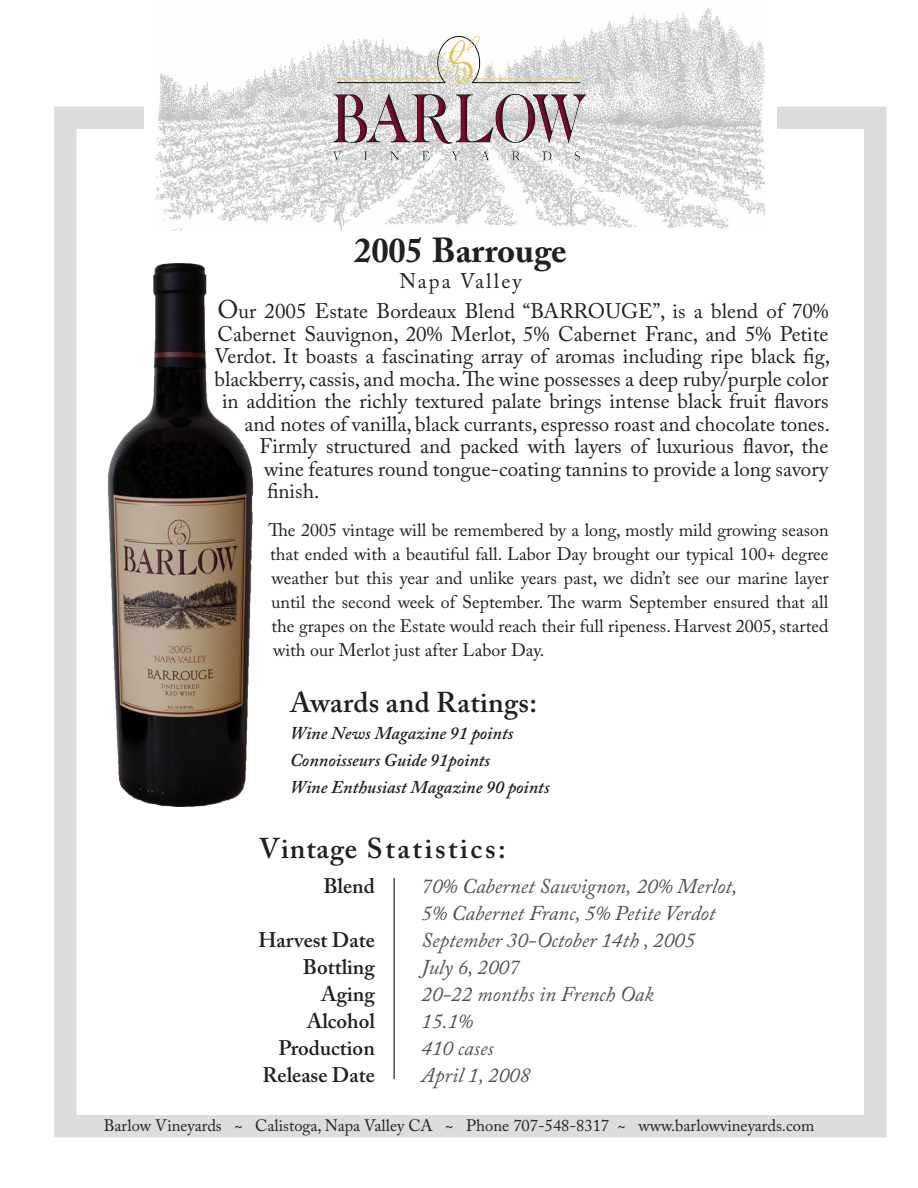
<style>
.page{position:relative;width:918px;height:1188px;background:#fff}
.page>*{position:absolute;margin:0;border:0;box-sizing:border-box;transform-origin:0 0}
.t1{font:700 34.5px "Adobe Caslon Pro";color:#231f20}
.t2{font:600 28.5px "Adobe Caslon Pro";letter-spacing:.09em;color:#231f20}
.t3{font:600 28.5px "Adobe Caslon Pro";letter-spacing:.01em;color:#231f20}
.t4{font:21px "Adobe Caslon Pro";color:#231f20}
.t5{font:italic 21px/27px "Adobe Caslon Pro";color:#505052}
.t6{font:600 21px "Adobe Caslon Pro";color:#231f20}
.t7{font:21px "Adobe Caslon Pro";letter-spacing:.1em;color:#231f20}
.t8{font:18px/24px "Adobe Caslon Pro";color:#231f20;text-align:justify}
.t9{font:italic 600 18px "Adobe Caslon Pro";color:#231f20}
.t10{font:16.5px "Adobe Caslon Pro";color:#231f20}
.s1{font-size:25.5px}
</style>
<div class="page">
<img style="left:107px;top:263px;width:147px;height:544px">
<div style="left:54px;top:106px;width:832px;height:1031px;border:22px solid #dedddc"></div>
<div style="left:144px;top:0;width:633px;height:230px;background:#fff"></div>
<img style="left:153px;top:8px;width:612px;height:222px">
<img style="left:328px;top:32px;width:262px;height:133px">
<hr style="left:393px;top:878px;width:2px;height:201px;background:#505052">
<p class="t1" style="left:354px;top:230px;width:214px">2005 Barrouge</p>
<p class="t7" style="left:399px;top:268px;width:124px">Napa Valley</p>
<p class="t4" style="left:218px;top:299px;width:613px"><span class="s1">O</span>ur 2005 Estate Bordeaux Blend “BARROUGE”, is a blend of 70%</p>
<p class="t4" style="left:218px;top:321px;width:613px">Cabernet Sauvignon, 20% Merlot, 5% Cabernet Franc, and 5% Petite</p>
<p class="t4" style="left:214px;top:344px;width:617px">Verdot. It boasts a fascinating array of aromas including ripe black fig,</p>
<p class="t4" style="left:214px;top:366px;width:616px">blackberry, cassis, and mocha. The wine possesses a deep ruby/purple color</p>
<p class="t4" style="left:222px;top:389px;width:608px">in addition the richly textured palate brings intense black fruit flavors</p>
<p class="t4" style="left:244px;top:411px;width:587px">and notes of vanilla, black currants, espresso roast and chocolate tones.</p>
<p class="t4" style="left:260px;top:434px;width:571px">Firmly structured and packed with layers of luxurious flavor, the</p>
<p class="t4" style="left:264px;top:456px;width:566px">wine features round tongue-coating tannins to provide a long savory</p>
<p class="t4" style="left:267px;top:479px;width:54px">finish.</p>
<p class="t8" style="left:268px;top:518px;width:562px">The 2005 vintage will be remembered by a long, mostly mild growing season that ended with a beautiful fall. Labor Day brought our typical 100+ degree weather but this year and unlike years past, we didn’t see our marine layer until the second week of September. The warm September ensured that all the grapes on the Estate would reach their full ripeness. Harvest 2005, started with our Merlot just after Labor Day.</p>
<p class="t3" style="left:290px;top:686px;width:249px">Awards and Ratings:</p>
<p class="t9" style="left:290px;top:723px;width:225px">Wine News Magazine 91 points</p>
<p class="t9" style="left:290px;top:750px;width:202px">Connoisseurs Guide 91points</p>
<p class="t9" style="left:290px;top:777px;width:261px">Wine Enthusiast Magazine 90 points</p>
<p class="t2" style="left:259px;top:831px;width:248px">Vintage Statistics:</p>
<p class="t6" style="left:323px;top:874px;width:53px">Blend</p>
<p class="t6" style="left:259px;top:928px;width:118px">Harvest Date</p>
<p class="t6" style="left:303px;top:955px;width:73px">Bottling</p>
<p class="t6" style="left:321px;top:982px;width:55px">Aging</p>
<p class="t6" style="left:307px;top:1009px;width:70px">Alcohol</p>
<p class="t6" style="left:278px;top:1036px;width:98px">Production</p>
<p class="t6" style="left:263px;top:1063px;width:114px">Release Date</p>
<p class="t5" style="left:422px;top:873px;width:317px">70% Cabernet Sauvignon, 20% Merlot,<br>5% Cabernet Franc, 5% Petite Verdot</p>
<p class="t5" style="left:422px;top:927px;width:275px">September 30-October 14th , 2005</p>
<p class="t5" style="left:422px;top:954px;width:100px">July 6, 2007</p>
<p class="t5" style="left:422px;top:981px;width:234px">20-22 months in French Oak</p>
<p class="t5" style="left:422px;top:1008px;width:53px">15.1%</p>
<p class="t5" style="left:422px;top:1035px;width:74px">410 cases</p>
<p class="t5" style="left:422px;top:1062px;width:110px">April 1, 2008</p>
<p class="t10" style="left:104px;top:1116px;width:712px">Barlow Vineyards ~ Calistoga, Napa Valley CA ~ Phone 707-548-8317 ~ www.barlowvineyards.com</p>
</div>
